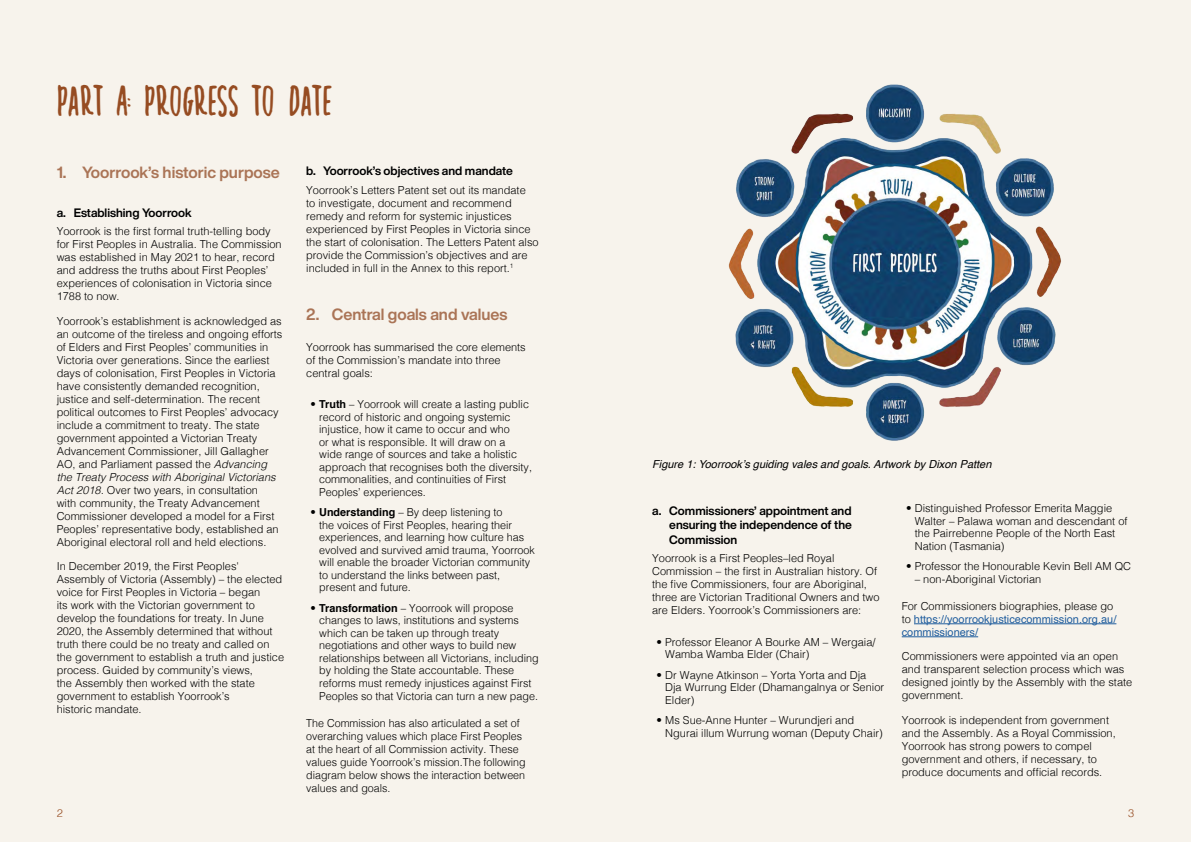
<style>
.page{position:relative;width:1191px;height:842px;background:#f7f3ec}
.page>*{position:absolute;margin:0;border:0;box-sizing:border-box;transform-origin:0 0}
.t1{font:45px "Creamy Coconut";color:#964c22}
.t2{font:700 16px "Helvetica Now Display";color:#aa7456}
.t3{font:700 12px/14.4px "Helvetica Now Display";color:#000;text-align:justify}
.t4{font:300 11px/13px "Helvetica";color:#000}
.t5{font:11px/13px "Helvetica";color:#215e9e}
.t6{font:italic 11px "Helvetica";color:#000}
.t7{font:300 11px "Helvetica";color:#964c22}
.s1{font-style:italic}
.s2{font-weight:700}
.s3{font-weight:300;color:#000}
</style>
<div class="page">
<hr style="left:914px;top:623px;width:202px;height:1px;background:#215e9e">
<hr style="left:901px;top:636px;width:77px;height:1px;background:#215e9e">
<img style="left:728px;top:84px;width:333px;height:357px">
<h1 class="t1" style="left:57px;top:75px;width:277px">PART A: PROGRESS TO DATE</h1>
<h2 class="t2" style="left:57px;top:162px;width:225px">1. Yoorrook’s historic purpose</h2>
<p class="t3" style="left:57px;top:205px;width:137px">a. Establishing Yoorrook</p>
<p class="t4" style="left:57px;top:224px;width:226px">Yoorrook is the first formal truth-telling body for First Peoples in Australia. The Commission was established in May 2021 to hear, record and address the truths about First Peoples’ experiences of colonisation in Victoria since 1788 to now.</p>
<p class="t4" style="left:57px;top:313px;width:227px">Yoorrook’s establishment is acknowledged as an outcome of the tireless and ongoing efforts of Elders and First Peoples’ communities in Victoria over generations. Since the earliest days of colonisation, First Peoples in Victoria have consistently demanded recognition, justice and self-determination. The recent political outcomes to First Peoples’ advocacy include a commitment to treaty. The state government appointed a Victorian Treaty Advancement Commissioner, Jill Gallagher AO, and Parliament passed the <span class="s1">Advancing the Treaty Process with Aboriginal Victorians Act 2018.</span> Over two years, in consultation<br>with community, the Treaty Advancement Commissioner developed a model for a First Peoples’ representative body, established an Aboriginal electoral roll and held elections.</p>
<p class="t4" style="left:57px;top:559px;width:229px">In December 2019, the First Peoples' Assembly of Victoria (Assembly) – the elected voice for First Peoples in Victoria – began<br>its work with the Victorian government to develop the foundations for treaty. In June 2020, the Assembly determined that without truth there could be no treaty and called on the government to establish a truth and justice process. Guided by community’s views,<br>the Assembly then worked with the state government to establish Yoorrook’s<br>historic mandate.</p>
<p class="t3" style="left:306px;top:163px;width:208px">b. Yoorrook’s objectives and mandate</p>
<p class="t4" style="left:306px;top:182px;width:234px">Yoorrook’s Letters Patent set out its mandate<br>to investigate, document and recommend remedy and reform for systemic injustices experienced by First Peoples in Victoria since the start of colonisation. The Letters Patent also provide the Commission’s objectives and are included in full in the Annex to this report.<sup>1</sup></p>
<h2 class="t2" style="left:306px;top:303px;width:203px">2. Central goals and values</h2>
<p class="t4" style="left:306px;top:340px;width:221px">Yoorrook has summarised the core elements of the Commission’s mandate into three central goals:</p>
<p class="t4" style="left:319px;top:397px;width:214px;line-height:12.5px;text-indent:-9px">• <span class="s2">Truth</span> – Yoorrook will create a lasting public record of historic and ongoing systemic injustice, how it came to occur and who<br>or what is responsible. It will draw on a<br>wide range of sources and take a holistic approach that recognises both the diversity, commonalities, and continuities of First Peoples’ experiences.</p>
<p class="t4" style="left:319px;top:505px;width:217px;line-height:12.5px;text-indent:-9px">• <span class="s2">Understanding</span> – By deep listening to<br>the voices of First Peoples, hearing their experiences, and learning how culture has evolved and survived amid trauma, Yoorrook will enable the broader Victorian community to understand the links between past, present and future.</p>
<p class="t4" style="left:319px;top:601px;width:221px;line-height:12.6px;text-indent:-9px">• <span class="s2">Transformation</span> – Yoorrook will propose changes to laws, institutions and systems which can be taken up through treaty negotiations and other ways to build new relationships between all Victorians, including by holding the State accountable. These reforms must remedy injustices against First Peoples so that Victoria can turn a new page.</p>
<p class="t4" style="left:306px;top:716px;width:221px">The Commission has also articulated a set of overarching values which place First Peoples at the heart of all Commission activity. These values guide Yoorrook’s mission.The following diagram below shows the interaction between values and goals.</p>
<p class="t6" style="left:652px;top:456px;width:341px">Figure 1: Yoorrook’s guiding vales and goals. Artwork by Dixon Patten</p>
<p class="t3" style="left:669px;top:503px;width:184px;text-indent:-17px">a. Commissioners’ appointment and ensuring the independence of the Commission</p>
<p class="t4" style="left:652px;top:551px;width:229px">Yoorrook is a First Peoples–led Royal Commission – the first in Australian history. Of the five Commissioners, four are Aboriginal, three are Victorian Traditional Owners and two are Elders. Yoorrook’s Commissioners are:</p>
<p class="t4" style="left:665px;top:635px;width:212px;line-height:12.5px;text-indent:-9px">• Professor Eleanor A Bourke AM – Wergaia/<br>Wamba Wamba Elder (Chair)</p>
<p class="t4" style="left:665px;top:668px;width:220px;line-height:12.5px;text-indent:-9px">• Dr Wayne Atkinson – Yorta Yorta and Dja<br>Dja Wurrung Elder (Dhamangalnya or Senior<br>Elder)</p>
<p class="t4" style="left:665px;top:713px;width:219px;line-height:12.5px;text-indent:-9px">• Ms Sue-Anne Hunter – Wurundjeri and<br>Ngurai illum Wurrung woman (Deputy Chair)</p>
<p class="t4" style="left:914px;top:501px;width:214px;line-height:12.5px;text-indent:-9px">• Distinguished Professor Emerita Maggie Walter – Palawa woman and descendant of the Pairrebenne People of the North East Nation (Tasmania)</p>
<p class="t4" style="left:906px;top:559px;width:227px">• Professor the Honourable Kevin Bell AM QC</p>
<p class="t4" style="left:914px;top:572px;width:128px">– non-Aboriginal Victorian</p>
<p class="t5" style="left:901px;top:600px;width:216px"><span class="s3">For Commissioners biographies, please go to</span> https://yoorrookjusticecommission.org.au/ commissioners/</p>
<p class="t4" style="left:901px;top:649px;width:232px">Commissioners were appointed via an open and transparent selection process which was designed jointly by the Assembly with the state government.</p>
<p class="t4" style="left:901px;top:712px;width:215px">Yoorrook is independent from government and the Assembly. As a Royal Commission, Yoorrook has strong powers to compel government and others, if necessary, to produce documents and official records.</p>
<p class="t7" style="left:57px;top:804px;width:8px">2</p>
<p class="t7" style="left:1128px;top:804px;width:8px">3</p>
</div>
